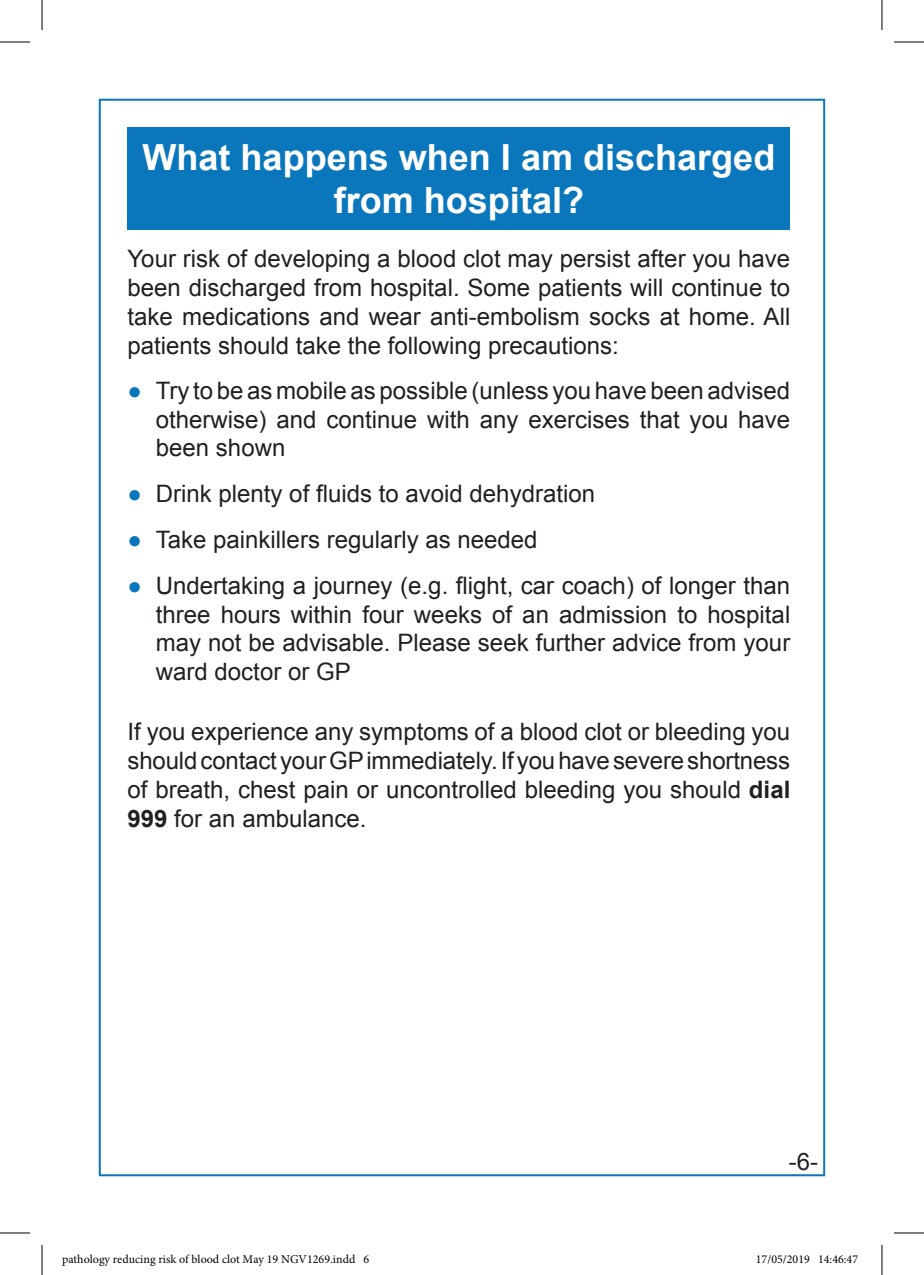
<style>
.page{position:relative;width:924px;height:1275px;background:#fff}
.page>*{position:absolute;margin:0;border:0;box-sizing:border-box;transform-origin:0 0}
.t1{font:700 36px/43.2px "Arial";color:#fff;text-align:center}
.t2{font:24px/28.8px "Arial";color:#231f20;text-align:justify}
.t3{font:12px "Minion Pro";color:#000}
.s1{color:#0a76bc}
.s2{font-weight:700}
</style>
<div class="page">
<div style="left:127px;top:128px;width:663px;height:102px;background:#0a76bc"></div>
<hr style="left:0;top:42px;width:30px;height:1px;background:#000">
<hr style="left:893px;top:42px;width:30px;height:1px;background:#000">
<hr style="left:0;top:1232px;width:30px;height:1px;background:#000">
<hr style="left:893px;top:1232px;width:30px;height:1px;background:#000">
<hr style="left:42px;top:0;width:1px;height:30px;background:#000">
<hr style="left:42px;top:1245px;width:1px;height:30px;background:#000">
<hr style="left:881px;top:0;width:1px;height:30px;background:#000">
<hr style="left:881px;top:1245px;width:1px;height:30px;background:#000">
<h1 class="t1" style="left:142px;top:137px;width:634px">What happens when I am discharged from hospital?</h1>
<p class="t2" style="left:127px;top:245px;width:664px">Your risk of developing a blood clot may persist after you have been discharged from hospital. Some patients will continue to take medications and wear anti-embolism socks at home. All patients should take the following precautions:</p>
<p class="t2" style="left:156px;top:376px;width:635px;text-indent:-28px"><span class="s1">●</span> Try to be as mobile as possible (unless you have been advised otherwise) and continue with any exercises that you have been shown</p>
<p class="t2" style="left:127px;top:479px;width:469px"><span class="s1">●</span> Drink plenty of fluids to avoid dehydration</p>
<p class="t2" style="left:127px;top:525px;width:411px"><span class="s1">●</span> Take painkillers regularly as needed</p>
<p class="t2" style="left:156px;top:571px;width:635px;text-indent:-28px"><span class="s1">●</span> Undertaking a journey (e.g. flight, car coach) of longer than three hours within four weeks of an admission to hospital may not be advisable. Please seek further advice from your ward doctor or GP</p>
<p class="t2" style="left:127px;top:717px;width:664px">If you experience any symptoms of a blood clot or bleeding you should contact your GP immediately. If you have severe shortness of breath, chest pain or uncontrolled bleeding you should <span class="s2">dial 999</span> for an ambulance.</p>
<p class="t2" style="left:788px;top:1147px;width:31px">-6-</p>
<p class="t3" style="left:62px;top:1251px;width:308px">pathology reducing risk of blood clot May 19 NGV1269.indd 6</p>
<p class="t3" style="left:755px;top:1251px;width:104px">17/05/2019 14:46:47</p>
</div>
